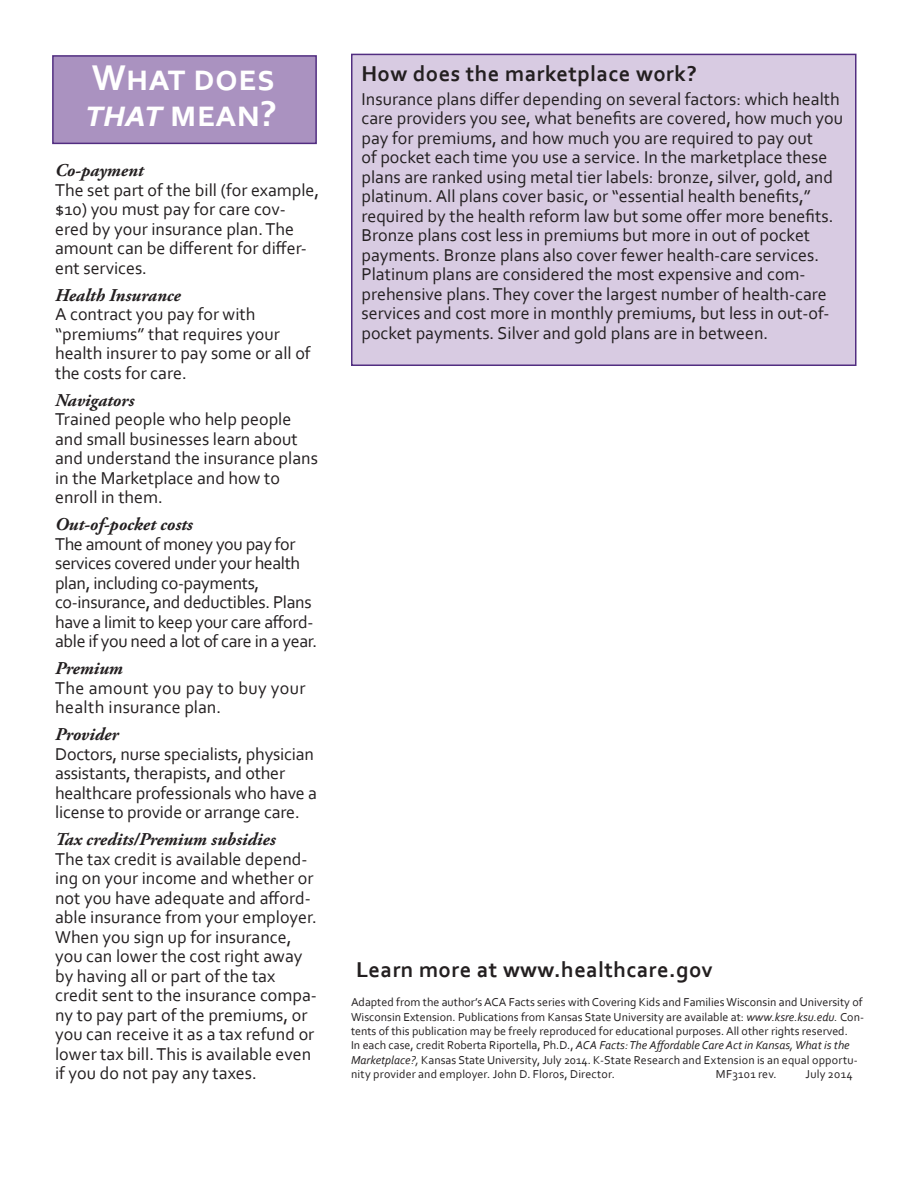
<style>
.page{position:relative;width:918px;height:1188px;background:#fff}
.page>*{position:absolute;margin:0;border:0;box-sizing:border-box;transform-origin:0 0}
.t1{font:700 37.5px/36px "Corbel";color:#fff}
.heading{font:700 22.5px "Corbel";letter-spacing:.02em;color:#231f20}
.Body{font:18px/19.5px "Corbel";color:#231f20}
.Body-2{font:18px/19.5px "Corbel";letter-spacing:-.02em;color:#231f20}
.sidebar_subhead{font:italic 700 18px "Adobe Garamond Pro";color:#231f20}
.Body-3{font:18px/19.5px "Corbel";letter-spacing:.02em;color:#231f20}
.KSRE_info{font:12px/14.4px "Corbel";color:#231f20}
.KSRE_info-2{font:12px "Corbel";letter-spacing:.025em;color:#231f20}
.KSRE_info-3{font:12px "Corbel";letter-spacing:.02em;color:#231f20}
.s1{font-style:italic}
</style>
<div class="page">
<div style="left:352px;top:54px;width:504px;height:311px;background:#d8cbe2"></div>
<div style="left:351px;top:54px;width:505px;height:312px;border:2px solid #522e81"></div>
<div style="left:52px;top:55px;width:265px;height:89px;background:#aa92c0;border:2px solid #522e81"></div>
<p class="t1" style="left:86px;top:59px;width:193px">What does <span class="s1">that</span> mean?</p>
<p class="sidebar_subhead" style="left:55px;top:160px;width:90px">Co-payment</p>
<p class="Body" style="left:55px;top:180px;width:266px">The set part of the bill (for example, $10) you must pay for care cov&shy;ered by your insurance plan. The amount can be different for differ&shy;ent services.</p>
<p class="sidebar_subhead" style="left:55px;top:285px;width:127px">Health Insurance</p>
<p class="Body" style="left:55px;top:304px;width:257px">A contract you pay for with “premiums” that requires your health insurer to pay some or all of the costs for care.</p>
<p class="sidebar_subhead" style="left:55px;top:390px;width:81px">Navigators</p>
<p class="Body" style="left:55px;top:409px;width:264px">Trained people who help people and small businesses learn about and understand the insurance plans in the Marketplace and how to enroll in them.</p>
<p class="sidebar_subhead" style="left:55px;top:514px;width:139px">Out-of-pocket costs</p>
<p class="Body-2" style="left:55px;top:534px;width:264px">The amount of money you pay for services covered under your health plan, including co-payments, co-insurance, and deductibles. Plans have a limit to keep your care afford&shy;able if you need a lot of care in a year.</p>
<p class="sidebar_subhead" style="left:55px;top:658px;width:69px">Premium</p>
<p class="Body-3" style="left:55px;top:678px;width:252px">The amount you pay to buy your health insurance plan.</p>
<p class="sidebar_subhead" style="left:55px;top:724px;width:65px">Provider</p>
<p class="Body" style="left:55px;top:744px;width:263px">Doctors, nurse specialists, physician assistants, therapists, and other healthcare professionals who have a license to provide or arrange care.</p>
<p class="sidebar_subhead" style="left:55px;top:829px;width:222px">Tax credits/Premium subsidies</p>
<p class="Body" style="left:55px;top:849px;width:263px">The tax credit is available depend&shy;ing on your income and whether or not you have adequate and afford&shy;able insurance from your employer.<br>When you sign up for insurance, you can lower the cost right away by having all or part of the tax credit sent to the insurance compa&shy;ny to pay part of the premiums, or you can receive it as a tax refund or lower tax bill. This is available even if you do not pay any taxes.</p>
<p class="heading" style="left:362px;top:59px;width:337px">How does the marketplace work?</p>
<p class="Body" style="left:362px;top:89px;width:483px">Insurance plans differ depending on several factors: which health care providers you see, what benefits are covered, how much you pay for premiums, and how much you are required to pay out<br>of pocket each time you use a service. In the marketplace these plans are ranked using metal tier labels: bronze, silver, gold, and platinum. All plans cover basic, or “essential health benefits,” required by the health reform law but some offer more benefits.<br>Bronze plans cost less in premiums but more in out of pocket payments. Bronze plans also cover fewer health-care services.<br>Platinum plans are considered the most expensive and com&shy;prehensive plans. They cover the largest number of health-care services and cost more in monthly premiums, but less in out-of&shy;pocket payments. Silver and gold plans are in between.</p>
<p class="heading" style="left:356px;top:955px;width:358px">Learn more at www.healthcare.gov</p>
<p class="KSRE_info" style="left:351px;top:995px;width:515px">Adapted from the author’s ACA Facts series with Covering Kids and Families Wisconsin and University of Wisconsin Extension. Publications from Kansas State University are available at: <span class="s1">www.ksre.ksu.edu.</span> Con&shy;tents of this publication may be freely reproduced for educational purposes. All other rights reserved.<br>In each case, credit Roberta Riportella, Ph.D., <span class="s1">ACA Facts: The Affordable Care Act in Kansas, What is the Marketplace?,</span> Kansas State University, July 2014. K-State Research and Extension is an equal opportu&shy;nity provider and employer. John D. Floros, Director.</p>
<p class="KSRE_info-2" style="left:716px;top:1067px;width:62px">MF3101 rev.</p>
<p class="KSRE_info-3" style="left:806px;top:1067px;width:49px">July 2014</p>
</div>
